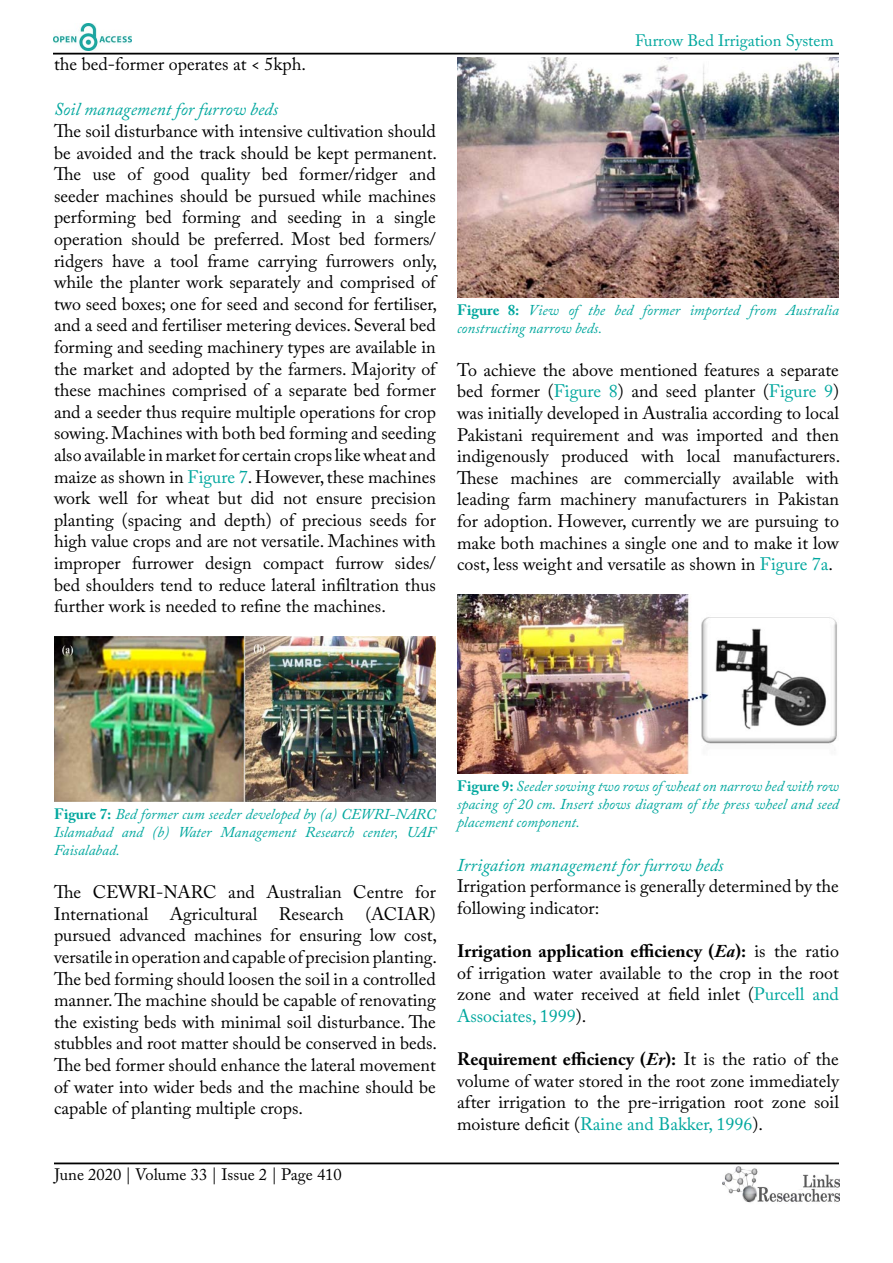
<style>
.page{position:relative;width:893px;height:1263px;background:#fff}
.page>*{position:absolute;margin:0;border:0;box-sizing:border-box;transform-origin:0 0}
.t1{font:18px/21.6px "Adobe Caslon Pro";color:#000;text-align:justify}
.t2{font:italic 18px "Adobe Caslon Pro";color:#00a79e}
.t3{font:16.5px "Adobe Caslon Pro";color:#000}
.t4{font:16.5px "Adobe Caslon Pro";color:#00a79e}
.t5{font:italic 15px/18px "Adobe Caslon Pro";color:#00a79e;text-align:justify}
.s1{color:#00a79e}
.s2{font-weight:700;font-style:normal}
.s3{font-weight:700}
.s4{font-weight:700;font-style:italic}
</style>
<div class="page">
<hr style="left:53px;top:53px;width:786px;height:2px;background:#000">
<hr style="left:54px;top:1162px;width:785px;height:2px;background:#000">
<img style="left:53px;top:24px;width:78px;height:27px">
<img style="left:723px;top:1166px;width:117px;height:37px">
<img style="left:54px;top:637px;width:382px;height:164px">
<img style="left:457px;top:57px;width:382px;height:240px">
<img style="left:457px;top:595px;width:380px;height:178px">
<p class="t1" style="left:54px;top:53px;width:253px">the bed-former operates at &lt; 5kph.</p>
<p class="t2" style="left:54px;top:99px;width:226px">Soil management for furrow beds</p>
<p class="t1" style="left:54px;top:120px;width:385px">The soil disturbance with intensive cultivation should be avoided and the track should be kept permanent.<br>The use of good quality bed former/ridger and seeder machines should be pursued while machines performing bed forming and seeding in a single operation should be preferred. Most bed formers/ ridgers have a tool frame carrying furrowers only, while the planter work separately and comprised of two seed boxes; one for seed and second for fertiliser, and a seed and fertiliser metering devices. Several bed forming and seeding machinery types are available in the market and adopted by the farmers. Majority of these machines comprised of a separate bed former and a seeder thus require multiple operations for crop sowing. Machines with both bed forming and seeding also available in market for certain crops like wheat and maize as shown in <span class="s1">Figure 7</span>. However, these machines work well for wheat but did not ensure precision planting (spacing and depth) of precious seeds for high value crops and are not versatile. Machines with improper furrower design compact furrow sides/ bed shoulders tend to reduce lateral infiltration thus further work is needed to refine the machines.</p>
<p class="t4" style="left:635px;top:31px;width:200px">Furrow Bed Irrigation System</p>
<p class="t5" style="left:457px;top:301px;width:383px"><span class="s2">Figure 8:</span> View of the bed former imported from Australia constructing narrow beds.</p>
<p class="t1" style="left:457px;top:359px;width:385px">To achieve the above mentioned features a separate bed former (<span class="s1">Figure 8</span>) and seed planter (<span class="s1">Figure 9</span>) was initially developed in Australia according to local Pakistani requirement and was imported and then indigenously produced with local manufacturers.<br>These machines are commercially available with leading farm machinery manufacturers in Pakistan for adoption. However, currently we are pursuing to make both machines a single one and to make it low cost, less weight and versatile as shown in <span class="s1">Figure 7a</span>.</p>
<p class="t5" style="left:54px;top:805px;width:383px"><span class="s2">Figure 7:</span> Bed former cum seeder developed by (a) CEWRI-NARC Islamabad and (b) Water Management Research center, UAF Faisalabad.</p>
<p class="t1" style="left:54px;top:881px;width:385px">The CEWRI-NARC and Australian Centre for International Agricultural Research (ACIAR) pursued advanced machines for ensuring low cost, versatile in operation and capable of precision planting.<br>The bed forming should loosen the soil in a controlled manner. The machine should be capable of renovating the existing beds with minimal soil disturbance. The stubbles and root matter should be conserved in beds.<br>The bed former should enhance the lateral movement of water into wider beds and the machine should be capable of planting multiple crops.</p>
<p class="t3" style="left:54px;top:1165px;width:289px">June 2020 | Volume 33 | Issue 2 | Page 410</p>
<p class="t5" style="left:457px;top:777px;width:383px"><span class="s2">Figure 9:</span> Seeder sowing two rows of wheat on narrow bed with row spacing of 20 cm. Insert shows diagram of the press wheel and seed placement component.</p>
<p class="t2" style="left:457px;top:854px;width:268px">Irrigation management for furrow beds</p>
<p class="t1" style="left:457px;top:875px;width:383px">Irrigation performance is generally determined by the following indicator:</p>
<p class="t1" style="left:457px;top:940px;width:383px"><span class="s3">Irrigation application efficiency (</span><span class="s4">Ea</span><span class="s3">):</span> is the ratio of irrigation water available to the crop in the root zone and water received at field inlet (<span class="s1">Purcell and Associates, 1999</span>).</p>
<p class="t1" style="left:457px;top:1048px;width:383px"><span class="s3">Requirement efficiency (</span><span class="s4">Er</span><span class="s3">):</span> It is the ratio of the volume of water stored in the root zone immediately after irrigation to the pre-irrigation root zone soil moisture deficit (<span class="s1">Raine and Bakker, 1996</span>).</p>
</div>
